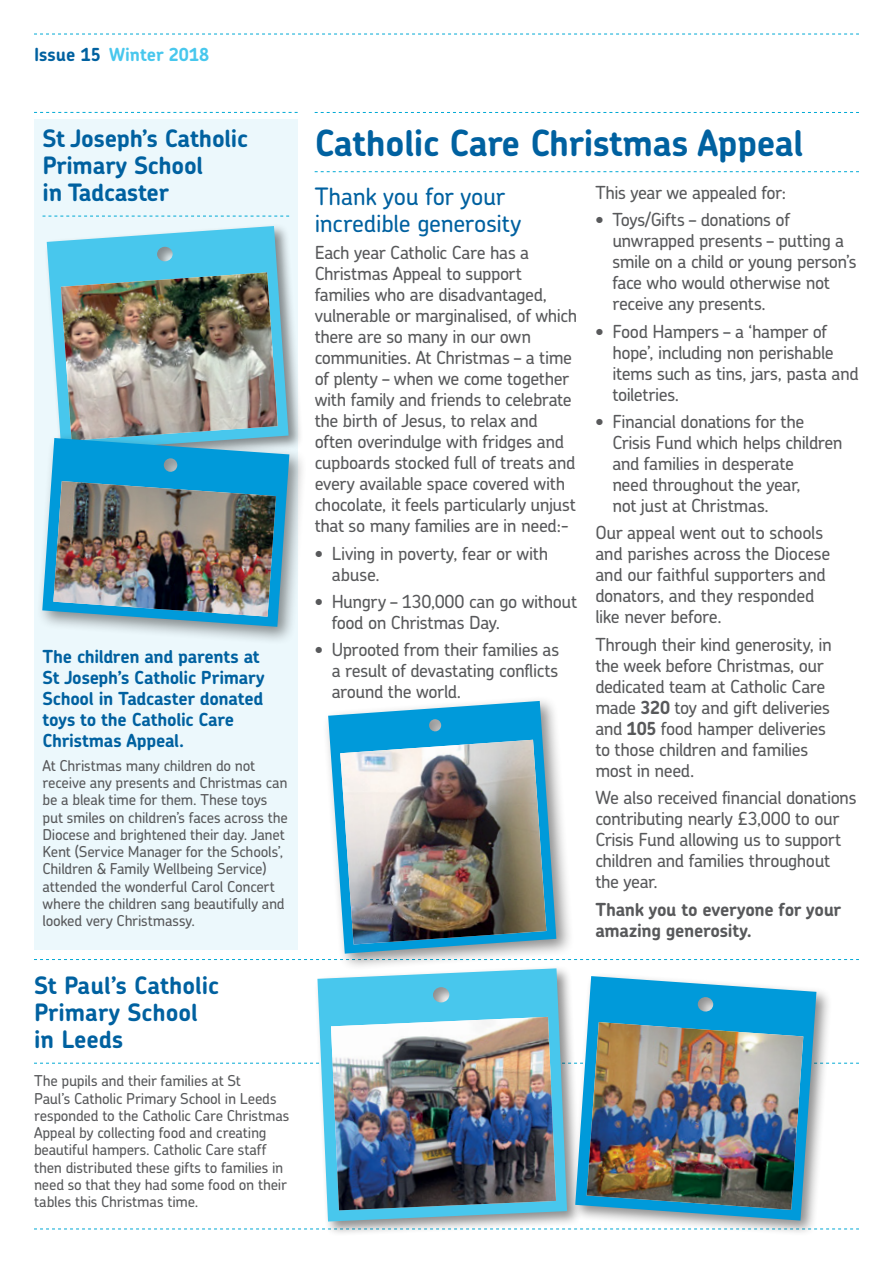
<style>
.page{position:relative;width:893px;height:1263px;background:#fff}
.page>*{position:absolute;margin:0;border:0;box-sizing:border-box;transform-origin:0 0}
.t1{font:700 36px "Chevin";letter-spacing:-.01em;color:#0061a0}
.t2{font:700 24px/27px "Chevin";letter-spacing:-.01em;color:#0061a0}
.t3{font:500 24px/27px "Chevin";letter-spacing:-.015em;color:#0061a0}
.t4{font:500 18px/21px "Chevin";letter-spacing:-.025em;color:#58595b}
.t5{font:700 18px/21px "Chevin";letter-spacing:-.02em;color:#0061a0}
.t6{font:700 18px/21px "Chevin";letter-spacing:-.02em;color:#58595b}
.t7{font:700 18px "Chevin";color:#48c7ed}
.t8{font:500 15px/17.2px "Chevin";letter-spacing:-.015em;color:#58595b}
.s1{color:#0061a0}
.s2{font-weight:700}
</style>
<div class="page">
<svg style="left:34px;top:1228px;width:825px;height:1px"></svg>
<svg style="left:34px;top:34px;width:825px;height:1px"></svg>
<svg style="left:315px;top:112px;width:544px;height:1px"></svg>
<svg style="left:315px;top:171px;width:544px;height:1px"></svg>
<div style="left:34px;top:119px;width:264px;height:830px;background:#ecf8fc"></div>
<svg style="left:34px;top:112px;width:264px;height:1px"></svg>
<svg style="left:43px;top:216px;width:246px;height:1px"></svg>
<svg style="left:34px;top:959px;width:825px;height:1px"></svg>
<div style="left:44px;top:223px;width:259px;height:243px;background:#000;opacity:.45"></div>
<svg style="left:47px;top:226px;width:242px;height:206px;fill:#48c7ed"></svg>
<img style="left:61px;top:272px;width:217px;height:160px">
<div style="left:36px;top:432px;width:271px;height:213px;background:#000;opacity:.45"></div>
<svg style="left:42px;top:438px;width:247px;height:189px;background:#3da8d4"></svg>
<img style="left:53px;top:481px;width:223px;height:136px">
<div style="left:323px;top:695px;width:251px;height:276px;background:#000;opacity:.45"></div>
<svg style="left:328px;top:701px;width:228px;height:253px;fill:#009ada"></svg>
<img style="left:340px;top:740px;width:206px;height:204px">
<div style="left:314px;top:965px;width:268px;height:272px;background:#000;opacity:.45"></div>
<svg style="left:317px;top:968px;width:250px;height:253px;background:#66c9e7"></svg>
<div style="left:571px;top:972px;width:262px;height:265px;background:#000;opacity:.45"></div>
<svg style="left:575px;top:976px;width:241px;height:244px;fill:#009ada"></svg>
<img style="left:34px;top:1017px;width:825px;height:193px">
<img style="left:587px;top:1022px;width:216px;height:188px">
<p class="t7" style="left:34px;top:43px;width:177px"><span class="s1">Issue 15</span> Winter 2018</p>
<h2 class="t2" style="left:43px;top:124px;width:207px">St Joseph’s Catholic<br>Primary School<br>in Tadcaster</h2>
<p class="t5" style="left:43px;top:646px;width:224px">The children and parents at<br>St Joseph’s Catholic Primary<br>School in Tadcaster donated toys to the Catholic Care<br>Christmas Appeal.</p>
<p class="t8" style="left:43px;top:756px;width:247px">At Christmas many children do not receive any presents and Christmas can be a bleak time for them. These toys put smiles on children’s faces across the Diocese and brightened their day. Janet Kent (Service Manager for the Schools’, Children &amp; Family Wellbeing Service) attended the wonderful Carol Concert where the children sang beautifully and looked very Christmassy.</p>
<h2 class="t2" style="left:34px;top:971px;width:187px">St Paul’s Catholic<br>Primary School in Leeds</h2>
<p class="t8" style="left:34px;top:1072px;width:257px">The pupils and their families at St<br>Paul’s Catholic Primary School in Leeds responded to the Catholic Care Christmas Appeal by collecting food and creating beautiful hampers. Catholic Care staff then distributed these gifts to families in need so that they had some food on their tables this Christmas time.</p>
<h1 class="t1" style="left:315px;top:120px;width:490px">Catholic Care Christmas Appeal</h1>
<h2 class="t3" style="left:315px;top:182px;width:208px">Thank you for your incredible generosity</h2>
<p class="t4" style="left:315px;top:242px;width:264px">Each year Catholic Care has a Christmas Appeal to support families who are disadvantaged, vulnerable or marginalised, of which there are so many in our own communities. At Christmas – a time of plenty – when we come together with family and friends to celebrate the birth of Jesus, to relax and often overindulge with fridges and cupboards stocked full of treats and every available space covered with chocolate, it feels particularly unjust that so many families are in need:-</p>
<p class="t4" style="left:332px;top:542px;width:218px;text-indent:-17px">• Living in poverty, fear or with abuse.</p>
<p class="t4" style="left:332px;top:591px;width:247px;text-indent:-17px">• Hungry – 130,000 can go without food on Christmas Day.</p>
<p class="t4" style="left:332px;top:639px;width:229px;text-align:justify;text-indent:-17px">• Uprooted from their families as a result of devastating conflicts around the world.</p>
<p class="t4" style="left:595px;top:181px;width:192px">This year we appealed for:</p>
<p class="t4" style="left:612px;top:209px;width:246px;text-indent:-17px">• Toys/Gifts – donations of unwrapped presents – putting a smile on a child or young person’s face who would otherwise not receive any presents.</p>
<p class="t4" style="left:612px;top:320px;width:248px;text-indent:-17px">• Food Hampers – a ‘hamper of hope’, including non perishable items such as tins, jars, pasta and toiletries.</p>
<p class="t4" style="left:612px;top:411px;width:232px;text-indent:-17px">• Financial donations for the<br>Crisis Fund which helps children and families in desperate<br>need throughout the year,<br>not just at Christmas.</p>
<p class="t4" style="left:595px;top:522px;width:236px">Our appeal went out to schools and parishes across the Diocese and our faithful supporters and donators, and they responded like never before.</p>
<p class="t4" style="left:595px;top:633px;width:238px">Through their kind generosity, in the week before Christmas, our dedicated team at Catholic Care made <span class="s2">320</span> toy and gift deliveries and <span class="s2">105</span> food hamper deliveries to those children and families most in need.</p>
<p class="t4" style="left:595px;top:787px;width:263px">We also received financial donations contributing nearly £3,000 to our<br>Crisis Fund allowing us to support children and families throughout the year.</p>
<p class="t6" style="left:595px;top:898px;width:247px">Thank you to everyone for your amazing generosity.</p>
</div>
